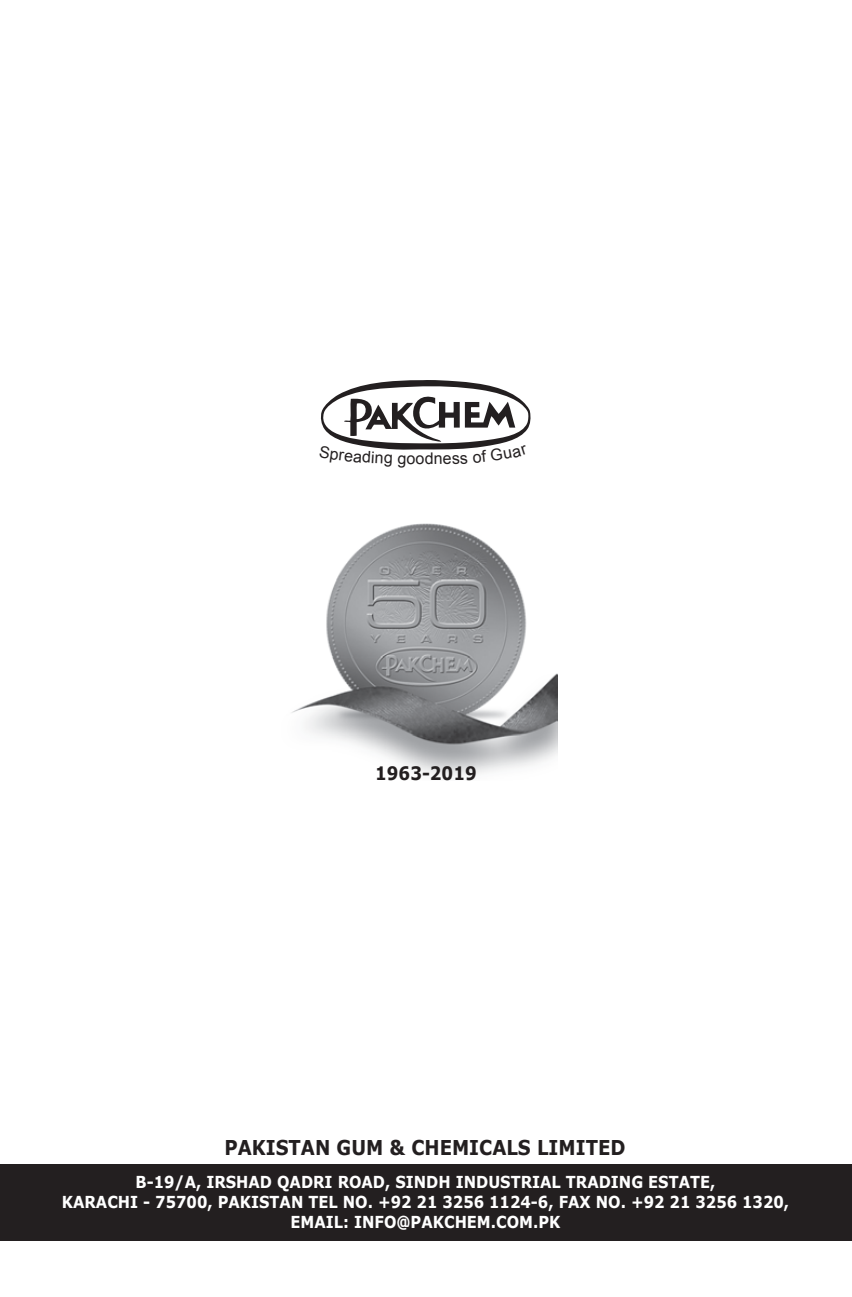
<style>
.page{position:relative;width:852px;height:1297px;background:#fff}
.page>*{position:absolute;margin:0;border:0;box-sizing:border-box;transform-origin:0 0}
.t1{font:700 20.47px "Verdana";color:#231f20;scale:.89 1}
.t2{font:700 18.45px "Verdana";color:#231f20;scale:.89 1}
.t3{font:700 16.43px/19.8px "Verdana";color:#fff;text-align:center;scale:.89 1}
.t4{font:15.97px "Arial";color:#231f20}
</style>
<div class="page">
<div style="left:0;top:1164px;width:850px;height:77px;background:#231f20"></div>
<svg style="left:291px;top:523px;width:266px;height:253px"></svg>
<svg style="left:320px;top:380px;width:211px;height:70px"></svg>
<p class="t4" style="left:415px;top:448px;width:20px">od</p>
<p class="t2" style="left:375px;top:761px;width:115px">1963-2019</p>
<p class="t1" style="left:224px;top:1134px;width:452px">PAKISTAN GUM &amp; CHEMICALS LIMITED</p>
<p class="t3" style="left:62px;top:1171px;width:818px">B-19/A, IRSHAD QADRI ROAD, SINDH INDUSTRIAL TRADING ESTATE,<br>KARACHI - 75700, PAKISTAN TEL NO. +92 21 3256 1124-6, FAX NO. +92 21 3256 1320,<br>EMAIL: INFO@PAKCHEM.COM.PK</p>
</div>
